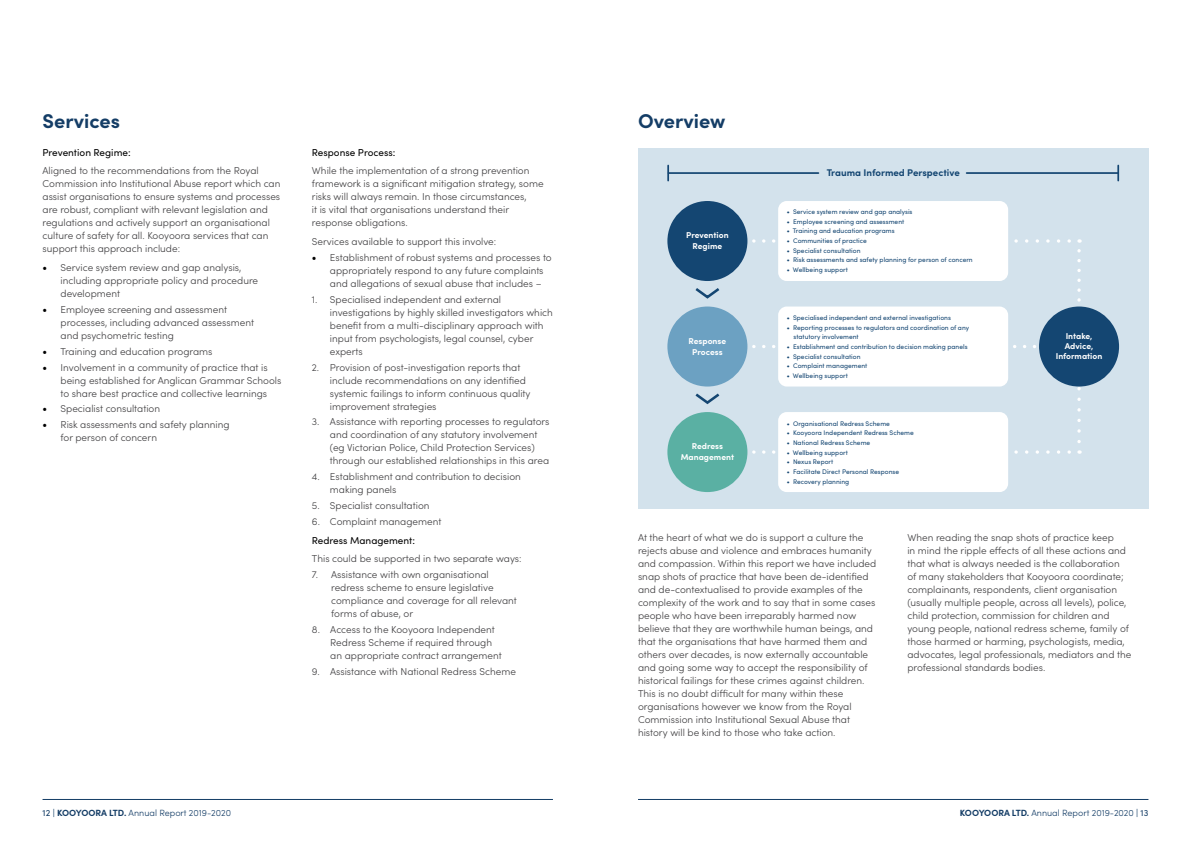
<style>
.page{position:relative;width:1191px;height:842px;background:#fff}
.page>*{position:absolute;margin:0;border:0;box-sizing:border-box;transform-origin:0 0}
.t1{font:700 20px "Sofia Pro";color:#143d66}
.t2{font:300 10px/13px "Sofia Pro";color:#414042}
.t3{font:10px "Sofia Pro";color:#000}
.t4{font:700 9.7px "Sofia Pro";color:#144672}
.t5{font:300 9px "Sofia Pro";color:#143d66}
.t6{font:700 8.5px/10.2px "Sofia Pro";color:#fff;text-align:center}
.t7{font:6.7px/9.7px "Sofia Pro";color:#144672}
.s1{font-family:"Minion Pro";font-weight:400;font-size:12px;color:#000}
.s2{font-weight:400}
.s3{font-weight:700}
</style>
<div class="page">
<hr style="left:43px;top:799px;width:510px;height:1px;background:#143d66">
<hr style="left:638px;top:799px;width:510px;height:1px;background:#143d66">
<div style="left:638px;top:148px;width:510px;height:361px;background:#d3e2ec"></div>
<svg style="left:754px;top:450px;width:22px;height:4px"></svg>
<div style="left:667px;top:412px;width:80px;height:80px;background:#5ab0a3;border-radius:50%"></div>
<svg style="left:695px;top:288px;width:25px;height:11px"></svg>
<svg style="left:695px;top:393px;width:25px;height:12px"></svg>
<svg style="left:754px;top:239px;width:22px;height:4px"></svg>
<svg style="left:754px;top:345px;width:22px;height:3px"></svg>
<svg style="left:1014px;top:239px;width:57px;height:4px"></svg>
<svg style="left:1077px;top:251px;width:3px;height:51px"></svg>
<svg style="left:1013px;top:345px;width:23px;height:3px"></svg>
<svg style="left:1014px;top:450px;width:57px;height:4px"></svg>
<svg style="left:1077px;top:386px;width:3px;height:56px"></svg>
<div style="left:778px;top:201px;width:230px;height:80px;background:#fff;border-radius:9px"></div>
<div style="left:778px;top:306px;width:230px;height:80px;background:#fff;border-radius:9px"></div>
<div style="left:778px;top:412px;width:230px;height:80px;background:#fff;border-radius:9px"></div>
<div style="left:667px;top:201px;width:80px;height:80px;background:#144672;border-radius:50%"></div>
<div style="left:1039px;top:306px;width:80px;height:80px;background:#144672;border-radius:50%"></div>
<div style="left:667px;top:306px;width:80px;height:80px;background:#6ca1c2;border-radius:50%"></div>
<svg style="left:667px;top:165px;width:2px;height:16px"></svg>
<hr style="left:668px;top:172px;width:150px;height:2px;background:#144672">
<svg style="left:1117px;top:165px;width:2px;height:16px"></svg>
<hr style="left:966px;top:172px;width:152px;height:2px;background:#144672">
<h1 class="t1" style="left:43px;top:105px;width:79px">Services</h1>
<p class="t3" style="left:43px;top:145px;width:90px">Prevention Regime:</p>
<p class="t2" style="left:43px;top:164px;width:239px">Aligned to the recommendations from the Royal Commission into Institutional Abuse report which can assist organisations to ensure systems and processes are robust, compliant with relevant legislation and regulations and actively support an organisational culture of safety for all. Kooyoora services that can support this approach include:</p>
<p class="t2" style="left:61px;top:260px;width:199px;text-indent:-18px"><span class="s1">•</span> Service system review and gap analysis, including appropriate policy and procedure development</p>
<p class="t2" style="left:61px;top:302px;width:195px;text-indent:-18px"><span class="s1">•</span> Employee screening and assessment processes, including advanced assessment and psychometric testing</p>
<p class="t2" style="left:43px;top:344px;width:171px"><span class="s1">•</span> Training and education programs</p>
<p class="t2" style="left:61px;top:360px;width:222px;text-indent:-18px"><span class="s1">•</span> Involvement in a community of practice that is being established for Anglican Grammar Schools to share best practice and collective learnings</p>
<p class="t2" style="left:43px;top:402px;width:119px"><span class="s1">•</span> Specialist consultation</p>
<p class="t2" style="left:61px;top:418px;width:170px;text-indent:-18px"><span class="s1">•</span> Risk assessments and safety planning for person of concern</p>
<p class="t3" style="left:312px;top:145px;width:85px">Response Process:</p>
<p class="t2" style="left:312px;top:164px;width:233px">While the implementation of a strong prevention framework is a significant mitigation strategy, some risks will always remain. In those circumstances,<br>it is vital that organisations understand their response obligations.</p>
<p class="t2" style="left:312px;top:234px;width:186px">Services available to support this involve:</p>
<p class="t2" style="left:330px;top:250px;width:223px;text-indent:-18px"><span class="s1">•</span> Establishment of robust systems and processes to appropriately respond to any future complaints and allegations of sexual abuse that includes –</p>
<p class="t2" style="left:330px;top:292px;width:224px;text-indent:-18px">1. Specialised independent and external investigations by highly skilled investigators which benefit from a multi-disciplinary approach with input from psychologists, legal counsel, cyber experts</p>
<p class="t2" style="left:330px;top:360px;width:202px;text-indent:-18px">2. Provision of post-investigation reports that include recommendations on any identified systemic failings to inform continuous quality improvement strategies</p>
<p class="t2" style="left:330px;top:415px;width:221px;text-indent:-18px">3. Assistance with reporting processes to regulators and coordination of any statutory involvement (eg Victorian Police, Child Protection Services) through our established relationships in this area</p>
<p class="t2" style="left:330px;top:470px;width:192px;text-indent:-18px">4. Establishment and contribution to decision making panels</p>
<p class="t2" style="left:312px;top:498px;width:119px">5. Specialist consultation</p>
<p class="t2" style="left:312px;top:514px;width:131px">6. Complaint management</p>
<p class="t3" style="left:312px;top:533px;width:105px">Redress Management:</p>
<p class="t2" style="left:312px;top:552px;width:211px">This could be supported in two separate ways:</p>
<p class="t2" style="left:331px;top:567px;width:187px;text-indent:-19px">7. Assistance with own organisational redress scheme to ensure legislative compliance and coverage for all relevant forms of abuse, or</p>
<p class="t2" style="left:330px;top:622px;width:173px;text-indent:-18px">8. Access to the Kooyoora Independent<br>Redress Scheme if required through an appropriate contract arrangement</p>
<p class="t2" style="left:312px;top:664px;width:205px">9. Assistance with National Redress Scheme</p>
<h1 class="t1" style="left:638px;top:105px;width:89px">Overview</h1>
<p class="t6" style="left:686px;top:230px;width:44px">Prevention<br>Regime</p>
<p class="t6" style="left:688px;top:336px;width:39px">Response<br>Process</p>
<p class="t6" style="left:681px;top:441px;width:55px">Redress<br>Management</p>
<p class="t4" style="left:826px;top:165px;width:135px">Trauma Informed Perspective</p>
<p class="t7" style="left:786px;top:206px;width:127px">• Service system review and gap analysis</p>
<p class="t7" style="left:786px;top:216px;width:119px">• Employee screening and assessment</p>
<p class="t7" style="left:786px;top:226px;width:109px">• Training and education programs</p>
<p class="t7" style="left:786px;top:235px;width:82px">• Communities of practice</p>
<p class="t7" style="left:786px;top:245px;width:75px">• Specialist consultation</p>
<p class="t7" style="left:786px;top:255px;width:187px">• Risk assessments and safety planning for person of concern</p>
<p class="t7" style="left:786px;top:265px;width:63px">• Wellbeing support</p>
<p class="t7" style="left:786px;top:312px;width:166px">• Specialised independent and external investigations</p>
<p class="t7" style="left:793px;top:322px;width:177px;text-indent:-7px">• Reporting processes to regulators and coordination of any statutory involvement</p>
<p class="t7" style="left:786px;top:341px;width:182px">• Establishment and contribution to decision making panels</p>
<p class="t7" style="left:786px;top:351px;width:75px">• Specialist consultation</p>
<p class="t7" style="left:786px;top:361px;width:82px">• Complaint management</p>
<p class="t7" style="left:786px;top:370px;width:63px">• Wellbeing support</p>
<p class="t7" style="left:786px;top:418px;width:105px">• Organisational Redress Scheme</p>
<p class="t7" style="left:786px;top:428px;width:129px">• Kooyoora Independent Redress Scheme</p>
<p class="t7" style="left:786px;top:437px;width:85px">• National Redress Scheme</p>
<p class="t7" style="left:786px;top:447px;width:63px">• Wellbeing support</p>
<p class="t7" style="left:786px;top:457px;width:48px">• Nexus Report</p>
<p class="t7" style="left:786px;top:467px;width:114px">• Facilitate Direct Personal Response</p>
<p class="t7" style="left:786px;top:476px;width:64px">• Recovery planning</p>
<p class="t6" style="left:1055px;top:330px;width:48px">Intake,<br>Advice,<br>Information</p>
<p class="t2" style="left:638px;top:531px;width:240px">At the heart of what we do is support a culture the rejects abuse and violence and embraces humanity and compassion. Within this report we have included snap shots of practice that have been de-identified and de-contextualised to provide examples of the complexity of the work and to say that in some cases people who have been irreparably harmed now believe that they are worthwhile human beings, and that the organisations that have harmed them and others over decades, is now externally accountable and going some way to accept the responsibility of historical failings for these crimes against children.<br>This is no doubt difficult for many within these organisations however we know from the Royal Commission into Institutional Sexual Abuse that history will be kind to those who take action.</p>
<p class="t2" style="left:907px;top:531px;width:225px">When reading the snap shots of practice keep<br>in mind the ripple effects of all these actions and that what is always needed is the collaboration<br>of many stakeholders that Kooyoora coordinate; complainants, respondents, client organisation (usually multiple people, across all levels), police, child protection, commission for children and young people, national redress scheme, family of those harmed or harming, psychologists, media, advocates, legal professionals, mediators and the professional standards bodies.</p>
<p class="t5" style="left:43px;top:806px;width:190px"><span class="s2">12 |</span> <span class="s3">KOOYOORA LTD.</span> Annual Report 2019-2020</p>
<p class="t5" style="left:960px;top:806px;width:190px"><span class="s3">KOOYOORA LTD.</span> Annual Report 2019-2020 <span class="s2">| 13</span></p>
</div>
